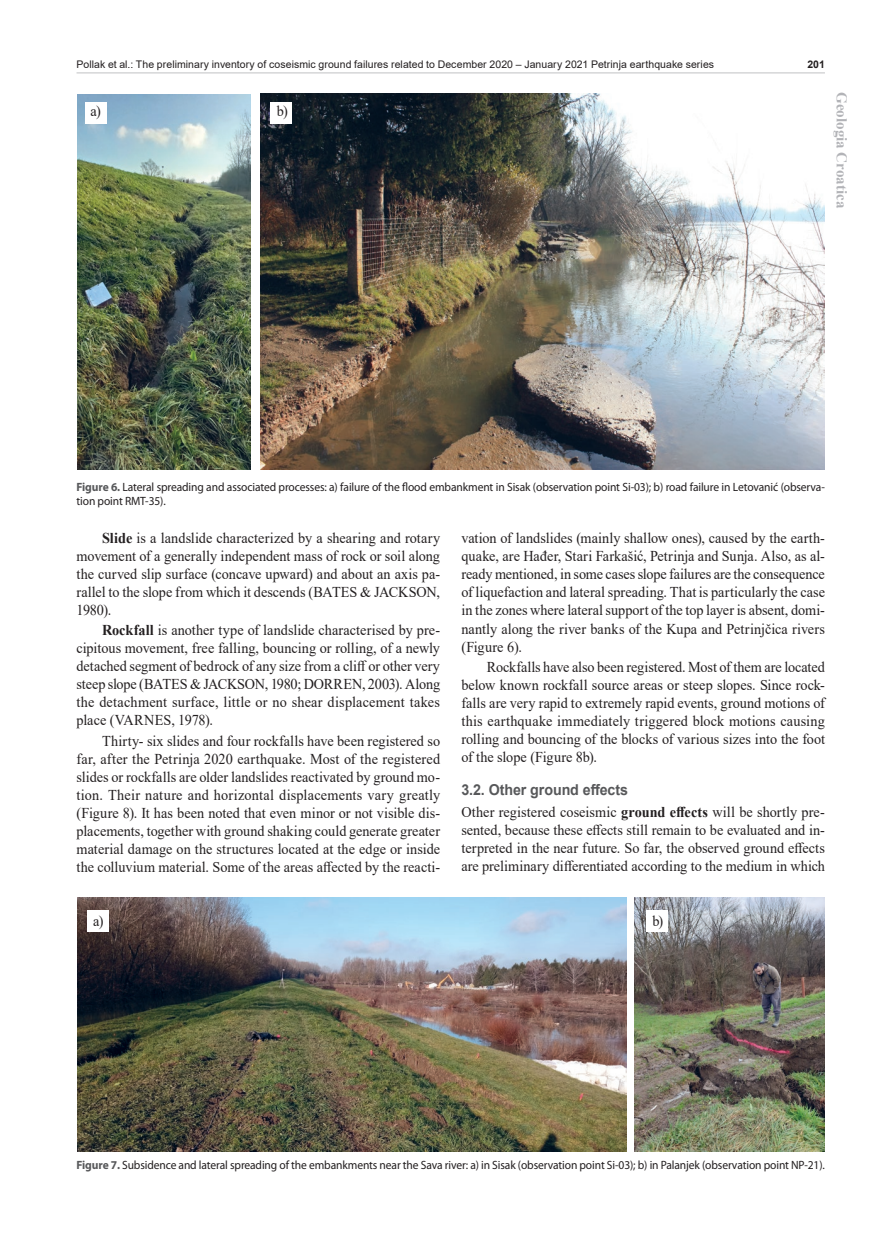
<style>
.page{position:relative;width:893px;height:1234px;background:#fff}
.page>*{position:absolute;margin:0;border:0;box-sizing:border-box;transform-origin:0 0}
.t1{font:15px/18px "Times New Roman";color:#231f20;text-align:justify;scale:.95 1}
.t2{font:700 15px "Arial";letter-spacing:-.005em;color:#57585a;scale:.95 1}
.t3{font:700 15px "Times New Roman";color:#b2b3b7}
.t4{font:12px/14.1px "Myriad Pro";letter-spacing:-.01em;color:#231f20;scale:.96 1}
.t5{font:10.5px "Arial";letter-spacing:.005em;color:#231f20}
.t6{font:700 10.5px "Arial";color:#231f20}
.s1{font-weight:700;color:#57585a}
.s2{font-weight:700}
</style>
<div class="page">
<hr style="left:77px;top:72px;width:748px;height:1px;background:#c7c8ca">
<img style="left:77px;top:94px;width:173px;height:375px">
<img style="left:260px;top:93px;width:564px;height:376px">
<img style="left:77px;top:897px;width:549px;height:253px">
<img style="left:635px;top:897px;width:190px;height:253px">
<div style="left:86px;top:102px;width:21px;height:22px;background:#fff"></div>
<div style="left:270px;top:102px;width:22px;height:22px;background:#fff"></div>
<div style="left:88px;top:910px;width:21px;height:21px;background:#fff"></div>
<div style="left:646px;top:910px;width:22px;height:21px;background:#fff"></div>
<p class="t5" style="left:77px;top:57px;width:639px">Pollak et al.: The preliminary inventory of coseismic ground failures related to December 2020 – January 2021 Petrinja earthquake series</p>
<p class="t6" style="left:807px;top:57px;width:19px">201</p>
<p class="t1" style="left:91px;top:102px;width:12px">a)</p>
<p class="t1" style="left:277px;top:102px;width:13px">b)</p>
<p class="t3" style="left:853px;top:92px;width:118px;rotate:90deg">Geologia Croatica</p>
<p class="t4" style="left:77px;top:479px;width:781px"><span class="s1">Figure 6.</span> Lateral spreading and associated processes: a) failure of the flood embankment in Sisak (observation point Si-03); b) road failure in Letovanić (observa&shy;tion point RMT-35).</p>
<p class="t1" style="left:77px;top:528px;width:384px;text-indent:26px"><span class="s2">Slide</span> is a landslide characterized by a shearing and rotary movement of a generally independent mass of rock or soil along the curved slip surface (concave upward) and about an axis pa&shy;rallel to the slope from which it descends (BATES &amp; JACKSON, 1980).</p>
<p class="t1" style="left:77px;top:620px;width:384px;text-indent:26px"><span class="s2">Rockfall</span> is another type of landslide characterised by pre&shy;cipitous movement, free falling, bouncing or rolling, of a newly detached segment of bedrock of any size from a cliff or other very steep slope (BATES &amp; JACKSON, 1980; DORREN, 2003). Along the detachment surface, little or no shear displacement takes place (VARNES, 1978).</p>
<p class="t1" style="left:77px;top:730px;width:384px;text-indent:26px">Thirty- six slides and four rockfalls have been registered so far, after the Petrinja 2020 earthquake. Most of the registered slides or rockfalls are older landslides reactivated by ground mo&shy;tion. Their nature and horizontal displacements vary greatly (Figure 8). It has been noted that even minor or not visible dis&shy;placements, together with ground shaking could generate greater material damage on the structures located at the edge or inside the colluvium material. Some of the areas affected by the reacti-</p>
<p class="t1" style="left:461px;top:528px;width:384px">vation of landslides (mainly shallow ones), caused by the earth&shy;quake, are Hađer, Stari Farkašić, Petrinja and Sunja. Also, as al&shy;ready mentioned, in some cases slope failures are the consequence of liquefaction and lateral spreading. That is particularly the case in the zones where lateral support of the top layer is absent, domi&shy;nantly along the river banks of the Kupa and Petrinjčica rivers (Figure 6).</p>
<p class="t1" style="left:461px;top:657px;width:384px;text-indent:26px">Rockfalls have also been registered. Most of them are located below known rockfall source areas or steep slopes. Since rock&shy;falls are very rapid to extremely rapid events, ground motions of this earthquake immediately triggered block motions causing rolling and bouncing of the blocks of various sizes into the foot of the slope (Figure 8b).</p>
<p class="t2" style="left:461px;top:779px;width:177px">3.2. Other ground effects</p>
<p class="t1" style="left:461px;top:802px;width:384px">Other registered coseismic <span class="s2">ground effects</span> will be shortly pre&shy;sented, because these effects still remain to be evaluated and in&shy;terpreted in the near future. So far, the observed ground effects are preliminary differentiated according to the medium in which</p>
<p class="t1" style="left:93px;top:911px;width:12px">a)</p>
<p class="t1" style="left:652px;top:911px;width:13px">b)</p>
<p class="t4" style="left:77px;top:1158px;width:781px"><span class="s1">Figure 7.</span> Subsidence and lateral spreading of the embankments near the Sava river: a) in Sisak (observation point Si-03); b) in Palanjek (observation point NP-21).</p>
</div>
